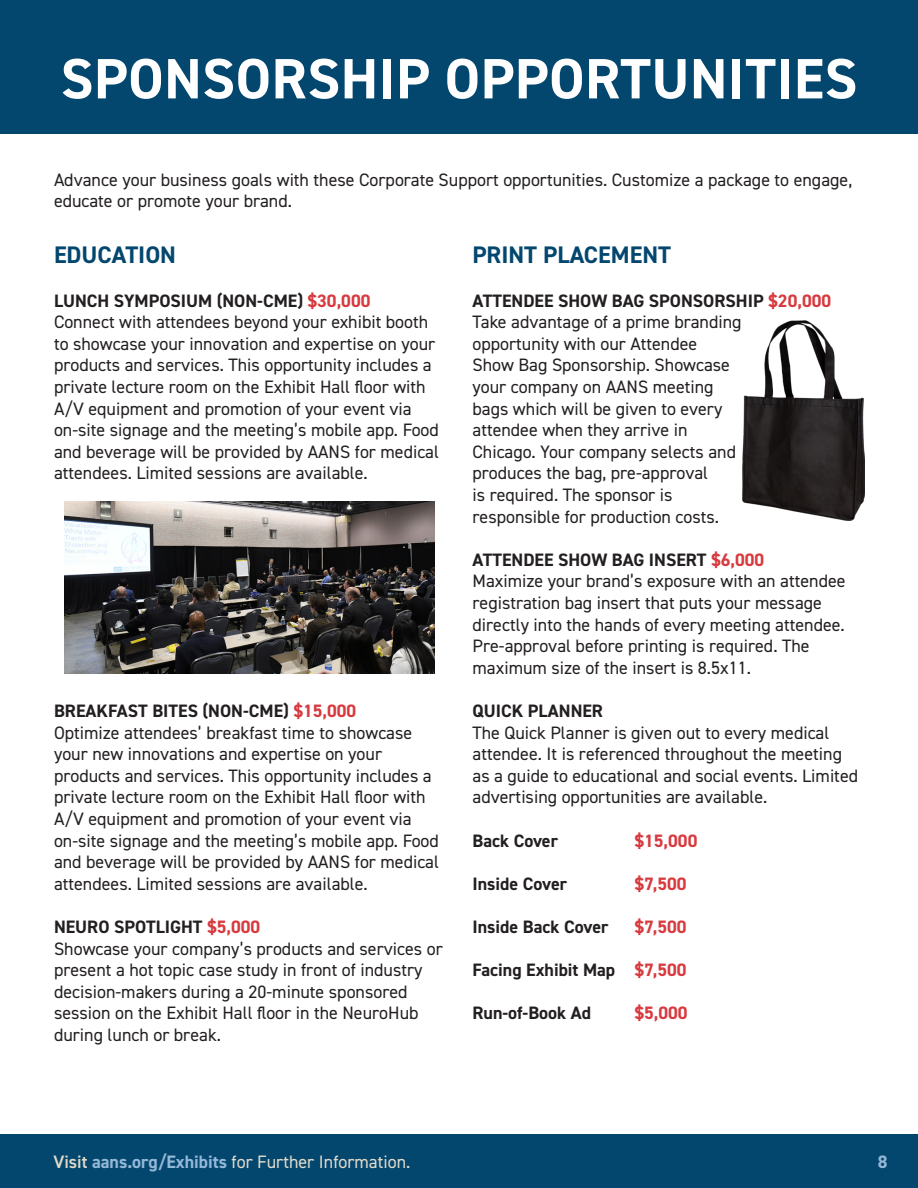
<style>
.page{position:relative;width:918px;height:1188px;background:#fff}
.page>*{position:absolute;margin:0;border:0;box-sizing:border-box;transform-origin:0 0}
.t1{font:700 57px "DIN2014";letter-spacing:.01em;color:#fff}
.t2{font:700 24px "DIN2014";color:#03476f}
.t3{font:18px/21.6px "DIN2014";color:#231f20}
.t4{font:700 18px "DIN2014";color:#231f20}
.t5{font:18px "DIN2014";color:#e3dbca}
.t6{font:700 18px "DIN2014";color:#d73a3f}
.t7{font:700 18px "DIN2014";color:#95b8d8}
.s1{color:#d73a3f}
.s2{font-weight:600}
.s3{font-weight:700;color:#95b8d8}
</style>
<div class="page">
<div style="left:0;top:1134px;width:918px;height:54px;background:#03476f"></div>
<div style="left:0;top:0;width:918px;height:134px;background:#03476f"></div>
<img style="left:65px;top:501px;width:370px;height:172px">
<img style="left:742px;top:320px;width:123px;height:201px">
<p class="t1" style="left:61px;top:41px;width:798px">SPONSORSHIP OPPORTUNITIES</p>
<p class="t3" style="left:54px;top:168px;width:800px">Advance your business goals with these Corporate Support opportunities. Customize a package to engage, educate or promote your brand.</p>
<p class="t2" style="left:54px;top:239px;width:124px">EDUCATION</p>
<p class="t4" style="left:54px;top:288px;width:318px">LUNCH SYMPOSIUM (NON-CME) <span class="s1">$30,000</span></p>
<p class="t3" style="left:54px;top:311px;width:387px">Connect with attendees beyond your exhibit booth to showcase your innovation and expertise on your products and services. This opportunity includes a private lecture room on the Exhibit Hall floor with A/V equipment and promotion of your event via on-site signage and the meeting’s mobile app. Food and beverage will be provided by AANS for medical attendees. Limited sessions are available.</p>
<p class="t2" style="left:472px;top:239px;width:200px">PRINT PLACEMENT</p>
<p class="t4" style="left:472px;top:288px;width:360px">ATTENDEE SHOW BAG SPONSORSHIP <span class="s1">$20,000</span></p>
<p class="t3" style="left:472px;top:311px;width:271px">Take advantage of a prime branding opportunity with our Attendee<br>Show Bag Sponsorship. Showcase your company on AANS meeting bags which will be given to every attendee when they arrive in<br>Chicago. Your company selects and produces the bag, pre-approval<br>is required. The sponsor is responsible for production costs.</p>
<p class="t4" style="left:472px;top:548px;width:293px">ATTENDEE SHOW BAG INSERT <span class="s1">$6,000</span></p>
<p class="t3" style="left:472px;top:570px;width:375px">Maximize your brand’s exposure with an attendee registration bag insert that puts your message directly into the hands of every meeting attendee.<br>Pre-approval before printing is required. The maximum size of the insert is 8.5x11.</p>
<p class="t4" style="left:472px;top:699px;width:132px">QUICK PLANNER</p>
<p class="t3" style="left:472px;top:721px;width:387px">The Quick Planner is given out to every medical attendee. It is referenced throughout the meeting as a guide to educational and social events. Limited advertising opportunities are available.</p>
<p class="t4" style="left:472px;top:828px;width:87px">Back Cover</p>
<p class="t6" style="left:634px;top:828px;width:64px">$15,000</p>
<p class="t4" style="left:472px;top:872px;width:96px">Inside Cover</p>
<p class="t6" style="left:634px;top:872px;width:54px">$7,500</p>
<p class="t4" style="left:472px;top:915px;width:137px">Inside Back Cover</p>
<p class="t6" style="left:634px;top:915px;width:54px">$7,500</p>
<p class="t4" style="left:472px;top:958px;width:216px">Facing Exhibit Map <span class="s1">$7,500</span></p>
<p class="t4" style="left:472px;top:1001px;width:120px">Run-of-Book Ad</p>
<p class="t6" style="left:634px;top:1001px;width:55px">$5,000</p>
<p class="t4" style="left:54px;top:699px;width:304px">BREAKFAST BITES (NON-CME) <span class="s1">$15,000</span></p>
<p class="t3" style="left:54px;top:721px;width:387px">Optimize attendees’ breakfast time to showcase your new innovations and expertise on your products and services. This opportunity includes a private lecture room on the Exhibit Hall floor with A/V equipment and promotion of your event via on-site signage and the meeting’s mobile app. Food and beverage will be provided by AANS for medical attendees. Limited sessions are available.</p>
<p class="t4" style="left:54px;top:915px;width:208px">NEURO SPOTLIGHT <span class="s1">$5,000</span></p>
<p class="t3" style="left:54px;top:937px;width:390px">Showcase your company’s products and services or present a hot topic case study in front of industry decision-makers during a 20-minute sponsored session on the Exhibit Hall floor in the NeuroHub during lunch or break.</p>
<p class="t5" style="left:53px;top:1151px;width:358px"><span class="s2">Visit</span> <span class="s3">aans.org/Exhibits</span> for Further Information.</p>
<p class="t7" style="left:878px;top:1150px;width:11px">8</p>
</div>
